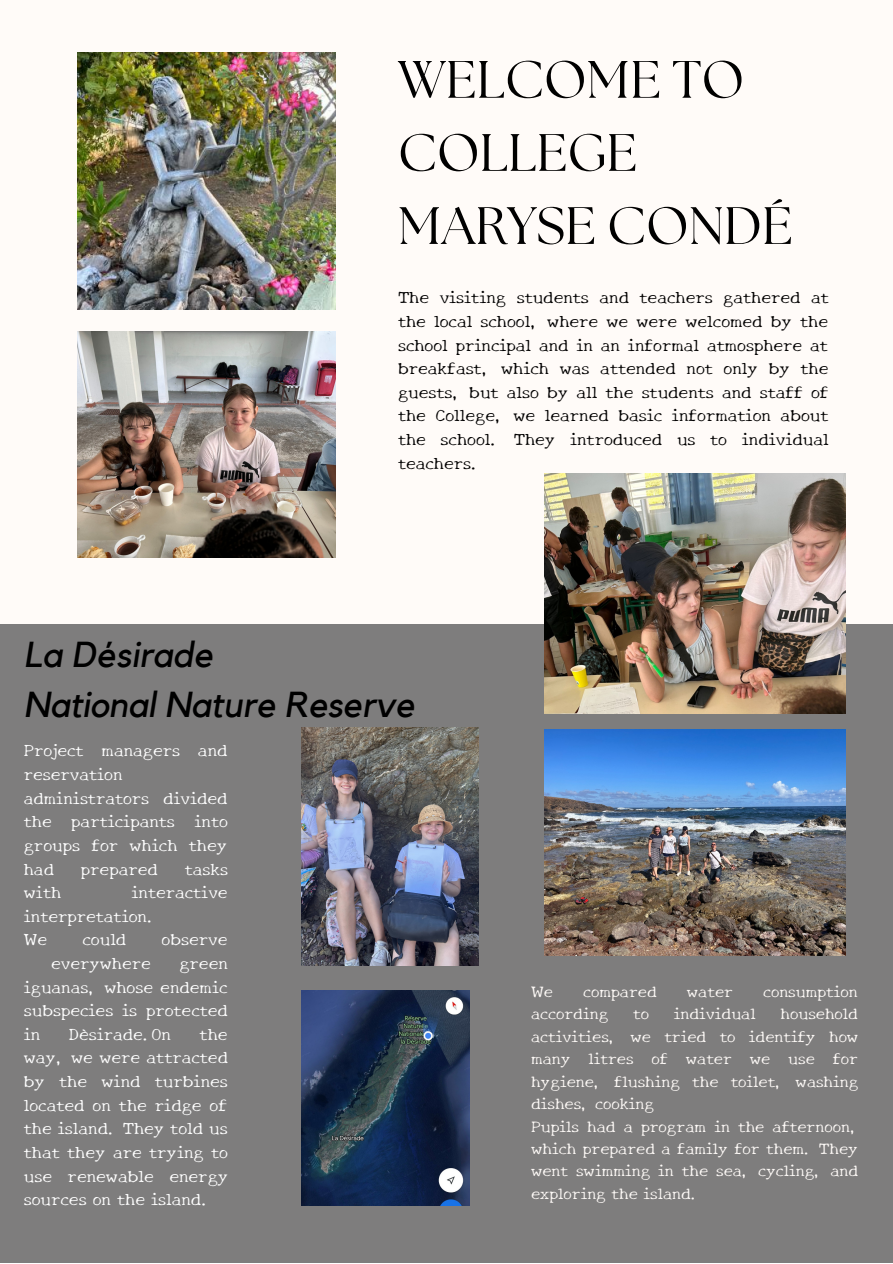
<style>
.page{position:relative;width:893px;height:1264px;background:#fff}
.page>*{position:absolute;margin:0;border:0;box-sizing:border-box;transform-origin:0 0}
.t1{font:52.5px/73.1px "The Seasons";color:#000}
.t2{font:italic 36px "Kollektif";color:#000}
.t3{font:17.25px/23.5px "New Tegomin";color:#fff}
.t4{font:17.25px/23.5px "New Tegomin";color:#000;text-align:justify}
.t5{font:16.35px/22.5px "New Tegomin";color:#fffbf8;text-align:justify}
</style>
<div class="page">
<div style="left:0;top:0;width:892px;height:1262px;background:#fffbf8"></div>
<div style="left:0;top:624px;width:892px;height:638px;background:#7e7d7d"></div>
<img style="left:78px;top:52px;width:257px;height:258px">
<img style="left:544px;top:473px;width:301px;height:241px">
<img style="left:301px;top:727px;width:178px;height:238px">
<img style="left:301px;top:990px;width:169px;height:215px">
<img style="left:78px;top:331px;width:257px;height:226px">
<img style="left:544px;top:729px;width:301px;height:226px">
<p class="t1" style="left:398px;top:46px;width:396px">WELCOME TO<br>COLLEGE<br>MARYSE CONDÉ</p>
<p class="t4" style="left:398px;top:284px;width:432px">The visiting students and teachers gathered at the local school, where we were welcomed by the school principal and in an informal atmosphere at breakfast, which was attended not only by the guests, but also by all the students and staff of the College, we learned basic information about the school. They introduced us to individual teachers.</p>
<p class="t2" style="left:24px;top:638px;width:190px">La Désirade</p>
<p class="t2" style="left:24px;top:687px;width:392px">National Nature Reserve</p>
<p class="t3" style="left:24px;top:737px;width:206px">Project managers and reservation administrators divided the participants into groups for which they had</p>
<p class="t3" style="left:81px;top:855px;width:78px">prepared</p>
<p class="t3" style="left:185px;top:855px;width:45px">tasks</p>
<p class="t3" style="left:24px;top:878px;width:205px;text-indent:108px">interactive interpretation.</p>
<p class="t3" style="left:24px;top:926px;width:25px">We</p>
<p class="t3" style="left:82px;top:926px;width:45px">could</p>
<p class="t3" style="left:162px;top:926px;width:67px">observe</p>
<p class="t3" style="left:51px;top:949px;width:101px">everywhere</p>
<p class="t3" style="left:24px;top:878px;width:39px">with</p>
<p class="t3" style="left:24px;top:949px;width:206px;text-align:justify;text-indent:156px">green iguanas, whose endemic subspecies is protected in</p>
<p class="t3" style="left:69px;top:1020px;width:104px">Dèsirade.On</p>
<p class="t3" style="left:24px;top:1020px;width:206px;text-align:justify;text-indent:176px">the way, we were attracted by the wind turbines located on the ridge of the island. They told us that they are trying to use renewable energy sources on the island.</p>
<p class="t5" style="left:531px;top:978px;width:24px">We</p>
<p class="t5" style="left:583px;top:978px;width:75px">compared</p>
<p class="t5" style="left:686px;top:978px;width:48px">water</p>
<p class="t5" style="left:763px;top:978px;width:96px">consumption</p>
<p class="t5" style="left:531px;top:1000px;width:79px">according</p>
<p class="t5" style="left:633px;top:1000px;width:17px">to</p>
<p class="t5" style="left:673px;top:1000px;width:83px">individual</p>
<p class="t5" style="left:531px;top:1000px;width:329px;text-indent:249px">household activities, we tried to identify how many litres of water we use for hygiene, flushing the toilet, washing dishes, cooking</p>
<p class="t5" style="left:531px;top:1113px;width:329px">Pupils had a program in the afternoon, which prepared a family for them. They went swimming in the sea, cycling, and exploring the island.</p>
</div>
